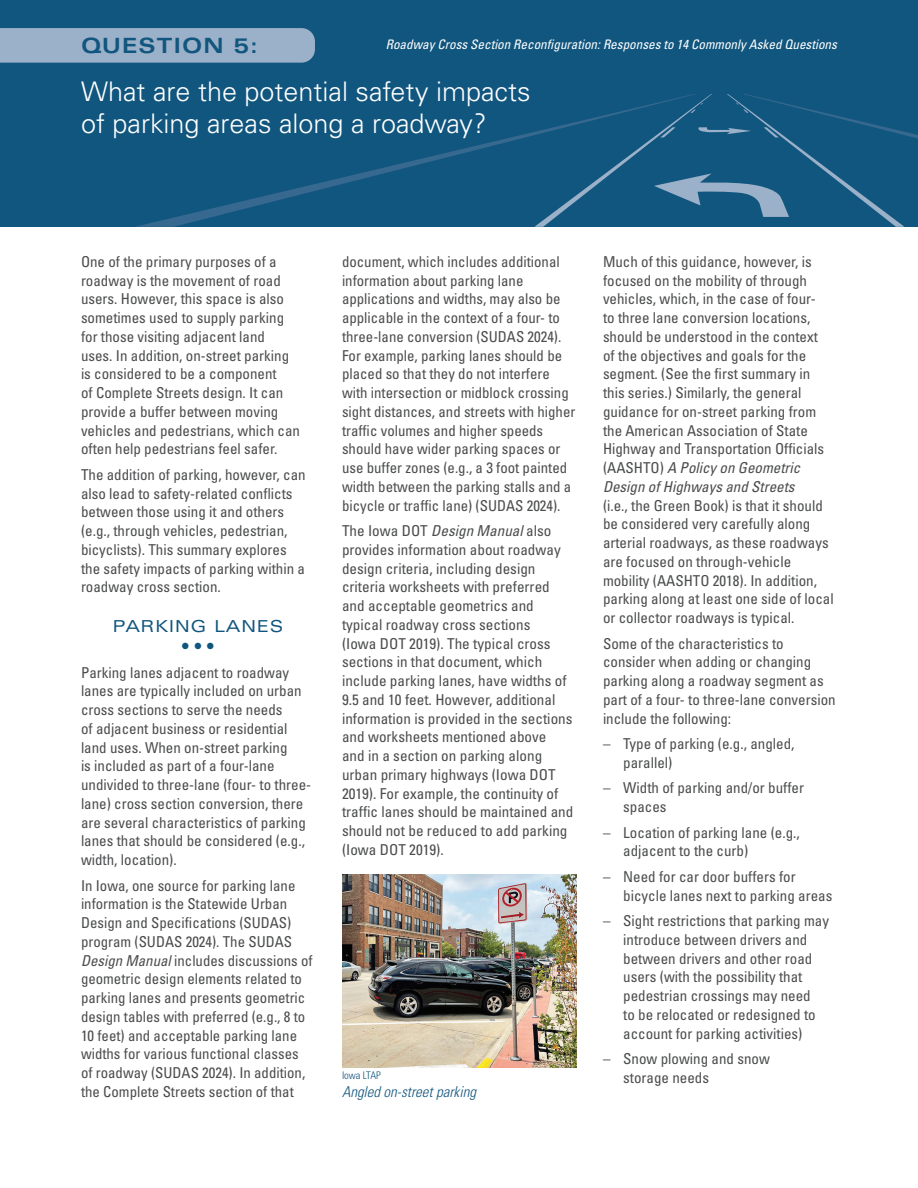
<style>
.page{position:relative;width:918px;height:1188px;background:#fff}
.page>*{position:absolute;margin:0;border:0;box-sizing:border-box;transform-origin:0 0}
.t1{font:300 27px/32.4px "Univers LT Std";color:#fff}
.Question__word{font:700 expanded 21px "Univers LT Std";letter-spacing:.05em;color:#11567e}
.t2{font:expanded 16.5px "Univers LT Std";letter-spacing:.05em;color:#11567e}
.Body_Text{font:condensed 15px/18.8px "Univers LT Std";color:#4b4c4d}
.t3{font:italic 300 condensed 15px "Univers LT Std";color:#11567e}
.t4{font:italic condensed 13.2px "Univers LT Std";color:#fff}
.Source{font:300 condensed 10.5px "Univers LT Std";color:#11567e}
.s1{font-style:italic}
</style>
<div class="page">
<div style="left:0;top:0;width:918px;height:227px;background:#11567e"></div>
<svg style="left:697px;top:94px;width:221px;height:133px"></svg>
<svg style="left:136px;top:94px;width:561px;height:133px"></svg>
<div style="left:0;top:28px;width:315px;height:35px;background:#9bb0c9"></div>
<img style="left:342px;top:875px;width:234px;height:192px">
<h1 class="Question__word" style="left:81px;top:33px;width:178px">QUESTION 5:</h1>
<p class="t4" style="left:386px;top:36px;width:453px">Roadway Cross Section Reconfiguration: Responses to 14 Commonly Asked Questions</p>
<h1 class="t1" style="left:81px;top:75px;width:451px">What are the potential safety impacts of parking areas along a roadway?</h1>
<p class="Body_Text" style="left:81px;top:252px;width:221px">One of the primary purposes of a roadway is the movement of road users. However, this space is also sometimes used to supply parking for those visiting adjacent land uses. In addition, on-street parking is considered to be a component<br>of Complete Streets design. It can provide a buffer between moving vehicles and pedestrians, which can often help pedestrians feel safer.</p>
<p class="Body_Text" style="left:81px;top:465px;width:226px">The addition of parking, however, can also lead to safety-related conflicts between those using it and others (e.g., through vehicles, pedestrian, bicyclists). This summary explores the safety impacts of parking within a roadway cross section.</p>
<h2 class="t2" style="left:113px;top:617px;width:172px">PARKING LANES</h2>
<p class="Body_Text" style="left:81px;top:663px;width:232px">Parking lanes adjacent to roadway lanes are typically included on urban cross sections to serve the needs<br>of adjacent business or residential land uses. When on-street parking<br>is included as part of a four-lane undivided to three-lane (four- to three&shy;lane) cross section conversion, there are several characteristics of parking lanes that should be considered (e.g., width, location).</p>
<p class="Body_Text" style="left:81px;top:876px;width:233px">In Iowa, one source for parking lane information is the Statewide Urban Design and Specifications (SUDAS) program (SUDAS 2024). The SUDAS <span class="s1">Design Manual</span> includes discussions of geometric design elements related to parking lanes and presents geometric design tables with preferred (e.g., 8 to 10 feet) and acceptable parking lane widths for various functional classes of roadway (SUDAS 2024). In addition, the Complete Streets section of that</p>
<p class="Body_Text" style="left:342px;top:252px;width:235px">document, which includes additional information about parking lane applications and widths, may also be applicable in the context of a four- to three-lane conversion (SUDAS 2024).<br>For example, parking lanes should be placed so that they do not interfere with intersection or midblock crossing sight distances, and streets with higher traffic volumes and higher speeds should have wider parking spaces or use buffer zones (e.g., a 3 foot painted width between the parking stalls and a bicycle or traffic lane) (SUDAS 2024).</p>
<p class="Body_Text" style="left:342px;top:521px;width:233px">The Iowa DOT <span class="s1">Design Manual</span> also provides information about roadway design criteria, including design criteria worksheets with preferred and acceptable geometrics and typical roadway cross sections<br>(Iowa DOT 2019). The typical cross sections in that document, which include parking lanes, have widths of 9.5 and 10 feet. However, additional information is provided in the sections and worksheets mentioned above<br>and in a section on parking along urban primary highways (Iowa DOT 2019). For example, the continuity of traffic lanes should be maintained and should not be reduced to add parking (Iowa DOT 2019).</p>
<p class="Source" style="left:342px;top:1069px;width:40px">Iowa LTAP</p>
<p class="t3" style="left:342px;top:1083px;width:136px">Angled on-street parking</p>
<p class="Body_Text" style="left:603px;top:252px;width:232px">Much of this guidance, however, is focused on the mobility of through vehicles, which, in the case of four-<br>to three lane conversion locations, should be understood in the context<br>of the objectives and goals for the segment. (See the first summary in this series.) Similarly, the general guidance for on-street parking from the American Association of State Highway and Transportation Officials (AASHTO) <span class="s1">A Policy on Geometric Design of Highways and Streets<br></span>(i.e., the Green Book) is that it should be considered very carefully along arterial roadways, as these roadways are focused on through-vehicle mobility (AASHTO 2018). In addition, parking along at least one side of local or collector roadways is typical.</p>
<p class="Body_Text" style="left:603px;top:634px;width:234px">Some of the characteristics to consider when adding or changing parking along a roadway segment as part of a four- to three-lane conversion include the following:</p>
<p class="Body_Text" style="left:623px;top:734px;width:173px;text-indent:-20px">– Type of parking (e.g., angled, parallel)</p>
<p class="Body_Text" style="left:623px;top:778px;width:182px;text-indent:-20px">– Width of parking and/or buffer spaces</p>
<p class="Body_Text" style="left:623px;top:823px;width:178px;text-indent:-20px">– Location of parking lane (e.g., adjacent to the curb)</p>
<p class="Body_Text" style="left:623px;top:867px;width:211px;text-indent:-20px">– Need for car door buffers for bicycle lanes next to parking areas</p>
<p class="Body_Text" style="left:603px;top:911px;width:228px;text-align:center">– Sight restrictions that parking may introduce between drivers and between drivers and other road users (with the possibility that pedestrian crossings may need<br>to be relocated or redesigned to account for parking activities)</p>
<p class="Body_Text" style="left:623px;top:1049px;width:148px;text-indent:-20px">– Snow plowing and snow storage needs</p>
</div>
